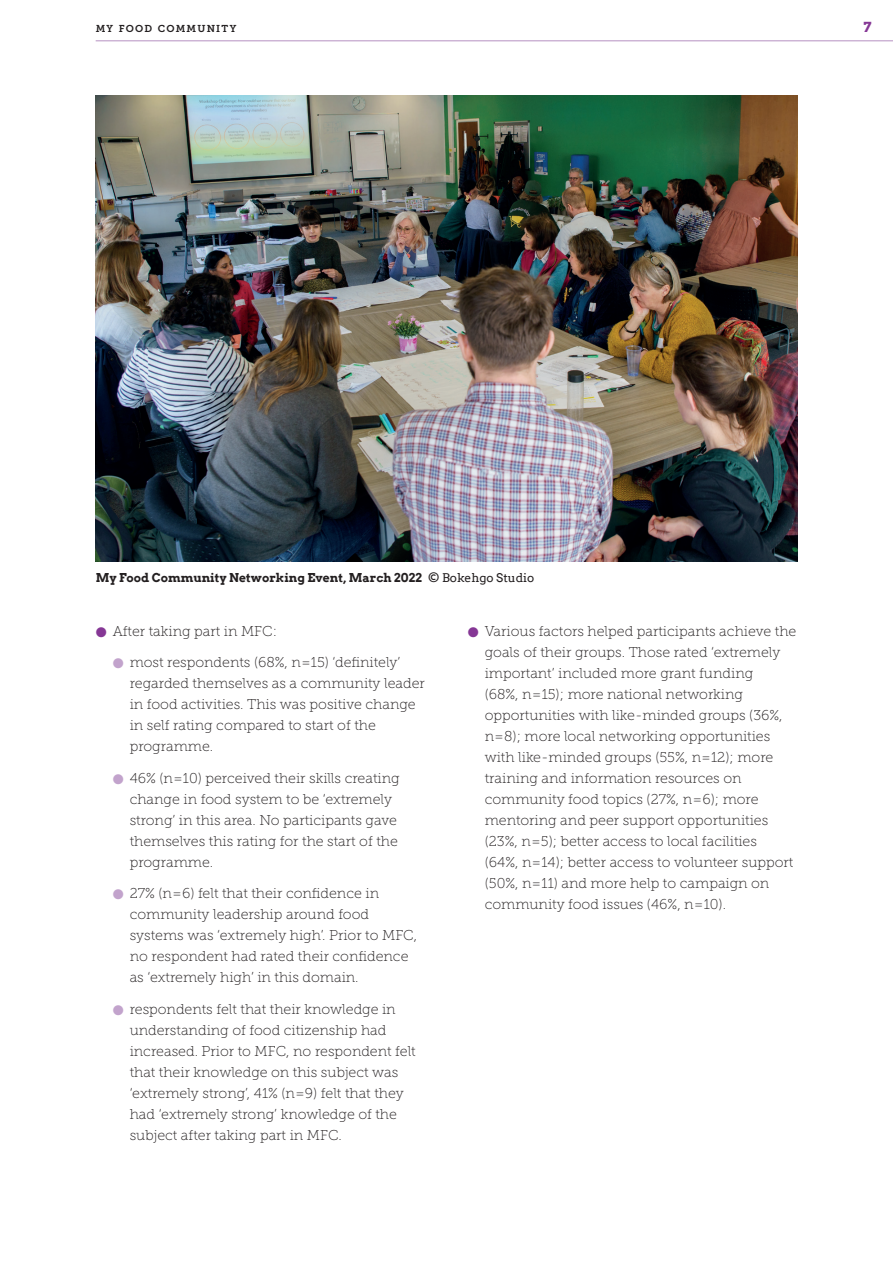
<style>
.page{position:relative;width:893px;height:1263px;background:#fff}
.page>*{position:absolute;margin:0;border:0;box-sizing:border-box;transform-origin:0 0}
.sub_bullet{font:14.25px/21px "Museo Slab 100";color:#231f20}
.main_text_bullet_poi{font:14.25px/21px "Museo Slab 100";color:#231f20}
.t1{font:14.25px "Museo Slab 900";color:#853795}
.t2{font:700 12px "Arvo";color:#231f20}
.t3{font:10.05px "Museo Slab 700";letter-spacing:.12em;color:#231f20}
.s1{font-weight:400}
.s2{color:#853795}
.s3{color:#c2a3cc}
</style>
<div class="page">
<hr style="left:96px;top:40px;width:797px;height:1px;background:#b690c2">
<img style="left:96px;top:96px;width:701px;height:465px">
<p class="t3" style="left:96px;top:23px;width:142px">MY FOOD COMMUNITY</p>
<p class="t1" style="left:864px;top:19px;width:10px">7</p>
<p class="t2" style="left:96px;top:570px;width:440px">My Food Community Networking Event, March 2022 <span class="s1">© Bokehgo Studio</span></p>
<p class="main_text_bullet_poi" style="left:96px;top:620px;width:183px"><span class="s2">●</span> After taking part in MFC:</p>
<p class="sub_bullet" style="left:130px;top:652px;width:297px;text-indent:-17px"><span class="s3">●</span> most respondents (68%, n=15) ‘definitely’ regarded themselves as a community leader in food activities. This was positive change in self rating compared to start of the programme.</p>
<p class="sub_bullet" style="left:130px;top:767px;width:271px;text-indent:-17px"><span class="s3">●</span> 46% (n=10) perceived their skills creating change in food system to be ‘extremely strong’ in this area. No participants gave themselves this rating for the start of the programme.</p>
<p class="sub_bullet" style="left:130px;top:883px;width:289px;text-indent:-17px"><span class="s3">●</span> 27% (n=6) felt that their confidence in community leadership around food systems was ‘extremely high’. Prior to MFC, no respondent had rated their confidence as ‘extremely high’ in this domain.</p>
<p class="sub_bullet" style="left:130px;top:998px;width:288px;text-indent:-17px"><span class="s3">●</span> respondents felt that their knowledge in understanding of food citizenship had increased. Prior to MFC, no respondent felt that their knowledge on this subject was ‘extremely strong’, 41% (n=9) felt that they had ‘extremely strong’ knowledge of the subject after taking part in MFC.</p>
<p class="main_text_bullet_poi" style="left:485px;top:620px;width:313px;text-indent:-17px"><span class="s2">●</span> Various factors helped participants achieve the goals of their groups. Those rated ‘extremely important’ included more grant funding<br>(68%, n=15); more national networking opportunities with like-minded groups (36%, n=8); more local networking opportunities with like-minded groups (55%, n=12); more training and information resources on community food topics (27%, n=6); more mentoring and peer support opportunities (23%, n=5); better access to local facilities<br>(64%, n=14); better access to volunteer support (50%, n=11) and more help to campaign on community food issues (46%, n=10).</p>
</div>
